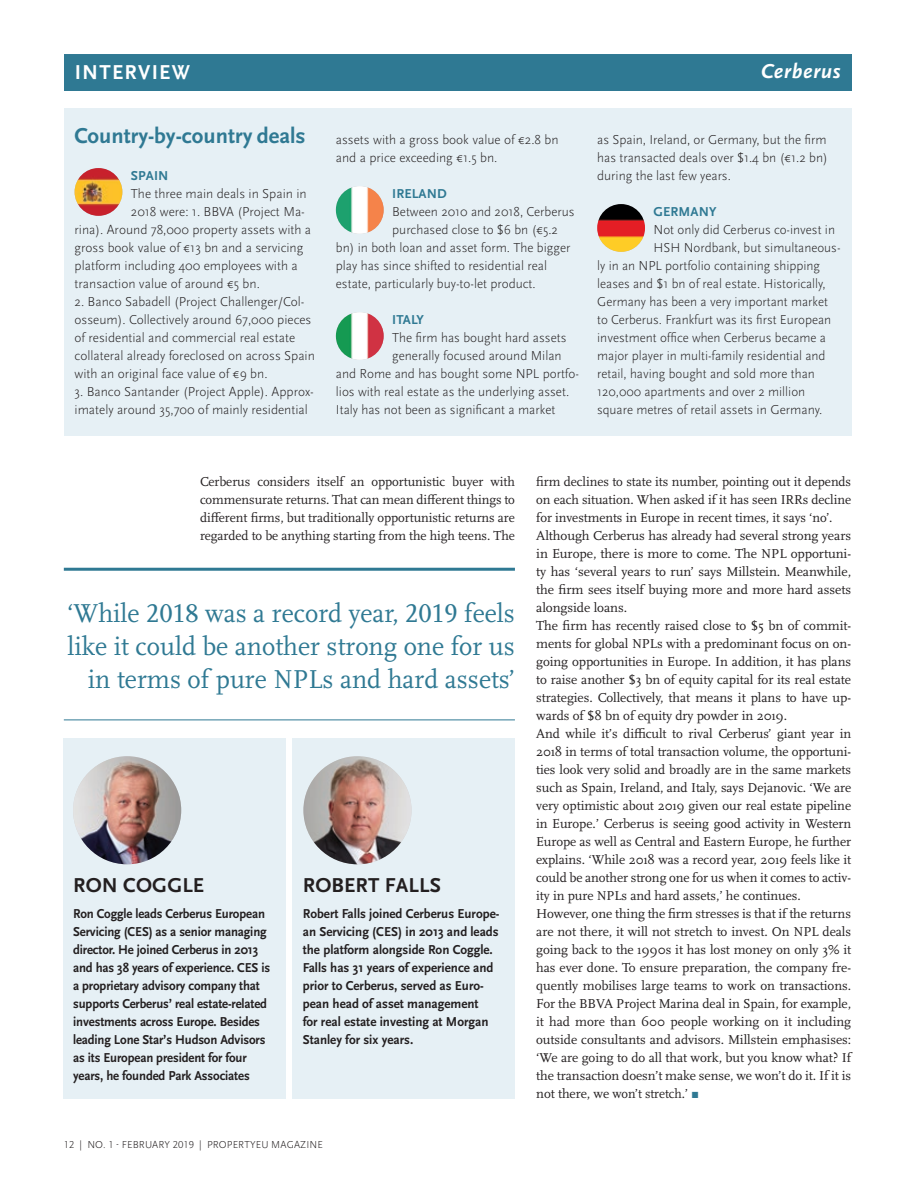
<style>
.page{position:relative;width:915px;height:1191px;background:#fff}
.page>*{position:absolute;margin:0;border:0;box-sizing:border-box;transform-origin:0 0}
._03-QUOTE-1-GROOT{font:27px/33px "Scala Pro";color:#2f7993;text-align:right}
._02-KOP-KADER-2{font:700 22.5px "Scala Sans Pro";color:#2f7993}
._02-KOP-KADER-1{font:700 21px "Scala Sans Pro";letter-spacing:.01em;color:#231f20}
.t1{font:700 21px "Scala Sans Pro";letter-spacing:.06em;color:#fff}
.t2{font:italic 700 21px "Scala Sans Pro";letter-spacing:.03em;color:#fff}
._01-PLAT-1{font:13.5px/18px "Scala Pro";letter-spacing:-.005em;color:#231f20;text-align:justify}
._01-PLAT-3-SCHREEFLO{font:300 13.5px/18px "Scala Sans Pro";color:#231f20}
._01-PLAT-3-KADER{font:700 13.5px/18px "Scala Sans Pro";letter-spacing:-.01em;color:#231f20;scale:.95 1}
._01-PLAT-3-KADER-2{font:700 13.5px/18px "Scala Sans Pro";letter-spacing:-.01em;color:#231f20}
._01-PLAT-3-SCHREEFLO-2{font:700 13.5px "Scala Sans Pro";letter-spacing:.01em;color:#2f7993}
._03-TUSSENKOP{font:700 13.5px "Scala Sans Pro";letter-spacing:.01em;color:#2f7993}
.t3{font:300 10.5px "Scala Sans Pro";letter-spacing:.01em;color:#231f20}
.s1{color:#2f7993}
</style>
<div class="page">
<div style="left:64px;top:54px;width:786px;height:36px;background:#2f7993"></div>
<div style="left:64px;top:108px;width:786px;height:328px;background:#e6f0f5"></div>
<img style="left:75px;top:168px;width:47px;height:48px;border-radius:24px">
<img style="left:336px;top:186px;width:47px;height:48px;border-radius:24px">
<img style="left:336px;top:312px;width:47px;height:48px;border-radius:24px">
<img style="left:597px;top:204px;width:47px;height:48px;border-radius:24px">
<div style="left:64px;top:738px;width:222px;height:360px;background:#e6f0f5"></div>
<div style="left:293px;top:738px;width:221px;height:360px;background:#e6f0f5"></div>
<img style="left:73px;top:756px;width:108px;height:108px;border-radius:54px">
<img style="left:303px;top:756px;width:108px;height:108px;border-radius:54px">
<hr style="left:64px;top:568px;width:450px;height:3px;background:#2f7993">
<hr style="left:64px;top:719px;width:450px;height:1px;background:#2f7993">
<p class="t1" style="left:75px;top:60px;width:117px">INTERVIEW</p>
<p class="t2" style="left:760px;top:59px;width:81px">Cerberus</p>
<p class="_02-KOP-KADER-2" style="left:75px;top:122px;width:232px">Country-by-country deals</p>
<p class="_03-TUSSENKOP" style="left:131px;top:168px;width:39px">SPAIN</p>
<p class="_01-PLAT-3-SCHREEFLO" style="left:131px;top:185px;width:177px">The three main deals in Spain in</p>
<p class="_01-PLAT-3-SCHREEFLO" style="left:131px;top:203px;width:175px">2018 were: 1. BBVA (Project Ma-</p>
<p class="_01-PLAT-3-SCHREEFLO" style="left:75px;top:221px;width:238px">rina). Around 78,000 property assets with a</p>
<p class="_01-PLAT-3-SCHREEFLO" style="left:75px;top:239px;width:230px">gross book value of €13 bn and a servicing</p>
<p class="_01-PLAT-3-SCHREEFLO" style="left:75px;top:257px;width:224px">platform including 400 employees with a</p>
<p class="_01-PLAT-3-SCHREEFLO" style="left:75px;top:275px;width:187px">transaction value of around €5 bn.</p>
<p class="_01-PLAT-3-SCHREEFLO" style="left:75px;top:293px;width:242px">2. Banco Sabadell (Project Challenger/Col&shy;osseum). Collectively around 67,000 pieces of residential and commercial real estate collateral already foreclosed on across Spain with an original face value of €9 bn.</p>
<p class="_01-PLAT-3-SCHREEFLO" style="left:75px;top:383px;width:241px">3. Banco Santander (Project Apple). Approx&shy;imately around 35,700 of mainly residential</p>
<p class="_01-PLAT-3-SCHREEFLO" style="left:336px;top:131px;width:224px">assets with a gross book value of €2.8 bn and a price exceeding €1.5 bn.</p>
<p class="_01-PLAT-3-SCHREEFLO-2" style="left:392px;top:186px;width:56px">IRELAND</p>
<p class="_01-PLAT-3-SCHREEFLO" style="left:392px;top:203px;width:184px">Between 2010 and 2018, Cerberus</p>
<p class="_01-PLAT-3-SCHREEFLO" style="left:392px;top:221px;width:167px">purchased close to $6 bn (€5.2</p>
<p class="_01-PLAT-3-SCHREEFLO" style="left:336px;top:239px;width:236px">bn) in both loan and asset form. The bigger</p>
<p class="_01-PLAT-3-SCHREEFLO" style="left:336px;top:257px;width:212px">play has since shifted to residential real</p>
<p class="_01-PLAT-3-SCHREEFLO" style="left:336px;top:275px;width:201px">estate, particularly buy-to-let product.</p>
<p class="_01-PLAT-3-SCHREEFLO-2" style="left:392px;top:312px;width:33px">ITALY</p>
<p class="_01-PLAT-3-SCHREEFLO" style="left:392px;top:329px;width:176px">The firm has bought hard assets</p>
<p class="_01-PLAT-3-SCHREEFLO" style="left:392px;top:347px;width:171px">generally focused around Milan</p>
<p class="_01-PLAT-3-SCHREEFLO" style="left:336px;top:365px;width:244px">and Rome and has bought some NPL portfo-</p>
<p class="_01-PLAT-3-SCHREEFLO" style="left:336px;top:383px;width:235px">lios with real estate as the underlying asset.</p>
<p class="_01-PLAT-3-SCHREEFLO" style="left:336px;top:401px;width:221px">Italy has not been as significant a market</p>
<p class="_01-PLAT-3-SCHREEFLO" style="left:597px;top:131px;width:232px;text-align:justify">as Spain, Ireland, or Germany, but the firm has transacted deals over $1.4 bn (€1.2 bn) during the last few years.</p>
<p class="_01-PLAT-3-SCHREEFLO-2" style="left:653px;top:204px;width:64px">GERMANY</p>
<p class="_01-PLAT-3-SCHREEFLO" style="left:653px;top:221px;width:183px">Not only did Cerberus co-invest in</p>
<p class="_01-PLAT-3-SCHREEFLO" style="left:653px;top:239px;width:188px">HSH Nordbank, but simultaneous-</p>
<p class="_01-PLAT-3-SCHREEFLO" style="left:597px;top:257px;width:224px">ly in an NPL portfolio containing shipping</p>
<p class="_01-PLAT-3-SCHREEFLO" style="left:597px;top:275px;width:230px">leases and $1 bn of real estate. Historically,</p>
<p class="_01-PLAT-3-SCHREEFLO" style="left:597px;top:293px;width:232px">Germany has been a very important market</p>
<p class="_01-PLAT-3-SCHREEFLO" style="left:597px;top:311px;width:235px">to Cerberus. Frankfurt was its first European</p>
<p class="_01-PLAT-3-SCHREEFLO" style="left:597px;top:329px;width:230px">investment office when Cerberus became a</p>
<p class="_01-PLAT-3-SCHREEFLO" style="left:597px;top:347px;width:230px">major player in multi-family residential and</p>
<p class="_01-PLAT-3-SCHREEFLO" style="left:597px;top:365px;width:219px">retail, having bought and sold more than</p>
<p class="_01-PLAT-3-SCHREEFLO" style="left:597px;top:383px;width:209px">120,000 apartments and over 2 million</p>
<p class="_01-PLAT-3-SCHREEFLO" style="left:597px;top:401px;width:226px">square metres of retail assets in Germany.</p>
<p class="_01-PLAT-1" style="left:200px;top:473px;width:316px">Cerberus considers itself an opportunistic buyer with commensurate returns. That can mean different things to different firms, but traditionally opportunistic returns are regarded to be anything starting from the high teens. The</p>
<p class="_03-QUOTE-1-GROOT" style="left:67px;top:596px;width:449px">‘While 2018 was a record year, 2019 feels like it could be another strong one for us in terms of pure NPLs and hard assets’</p>
<p class="_02-KOP-KADER-1" style="left:73px;top:872px;width:132px">RON COGGLE</p>
<p class="_02-KOP-KADER-1" style="left:303px;top:872px;width:139px">ROBERT FALLS</p>
<p class="_01-PLAT-3-KADER" style="left:73px;top:905px;width:209px">Ron Coggle leads Cerberus European Servicing (CES) as a senior managing director. He joined Cerberus in 2013 and has 38 years of experience. CES is a proprietary advisory company that supports Cerberus’ real estate-related investments across Europe. Besides leading Lone Star’s Hudson Advisors as its European president for four years, he founded Park Associates</p>
<p class="_01-PLAT-3-KADER-2" style="left:303px;top:905px;width:198px">Robert Falls joined Cerberus Europe&shy;an Servicing (CES) in 2013 and leads the platform alongside Ron Coggle.<br>Falls has 31 years of experience and prior to Cerberus, served as Euro&shy;pean head of asset management<br>for real estate investing at Morgan Stanley for six years.</p>
<p class="t3" style="left:64px;top:1138px;width:261px">12 | NO. 1 - FEBRUARY 2019 | PROPERTYEU MAGAZINE</p>
<p class="_01-PLAT-1" style="left:536px;top:473px;width:316px">firm declines to state its number, pointing out it depends on each situation. When asked if it has seen IRRs decline for investments in Europe in recent times, it says ‘no’.</p>
<p class="_01-PLAT-1" style="left:536px;top:527px;width:316px">Although Cerberus has already had several strong years in Europe, there is more to come. The NPL opportuni&shy;ty has ‘several years to run’ says Millstein. Meanwhile, the firm sees itself buying more and more hard assets alongside loans.</p>
<p class="_01-PLAT-1" style="left:536px;top:617px;width:316px">The firm has recently raised close to $5 bn of commit&shy;ments for global NPLs with a predominant focus on on&shy;going opportunities in Europe. In addition, it has plans to raise another $3 bn of equity capital for its real estate strategies. Collectively, that means it plans to have up&shy;wards of $8 bn of equity dry powder in 2019.</p>
<p class="_01-PLAT-1" style="left:536px;top:725px;width:316px">And while it’s difficult to rival Cerberus’ giant year in 2018 in terms of total transaction volume, the opportuni&shy;ties look very solid and broadly are in the same markets such as Spain, Ireland, and Italy, says Dejanovic. ‘We are very optimistic about 2019 given our real estate pipeline in Europe.’ Cerberus is seeing good activity in Western Europe as well as Central and Eastern Europe, he further explains. ‘While 2018 was a record year, 2019 feels like it could be another strong one for us when it comes to activ&shy;ity in pure NPLs and hard assets,’ he continues.</p>
<p class="_01-PLAT-1" style="left:536px;top:905px;width:316px">However, one thing the firm stresses is that if the returns are not there, it will not stretch to invest. On NPL deals going back to the 1990s it has lost money on only 3% it has ever done. To ensure preparation, the company fre&shy;quently mobilises large teams to work on transactions.<br>For the BBVA Project Marina deal in Spain, for example, it had more than 600 people working on it including outside consultants and advisors. Millstein emphasises: ‘We are going to do all that work, but you know what? If the transaction doesn’t make sense, we won’t do it. If it is not there, we won’t stretch.’ <span class="s1">▪</span></p>
</div>
